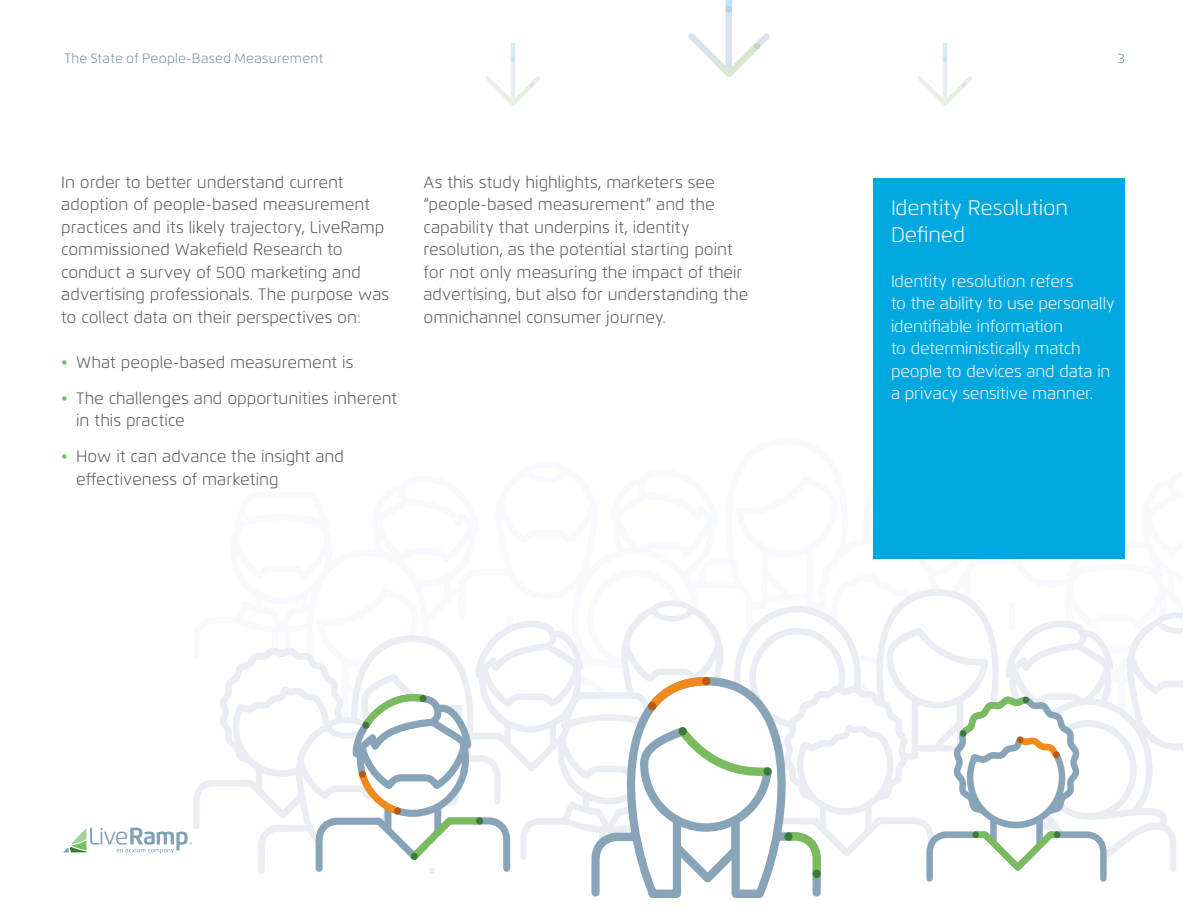
<style>
.page{position:relative;width:1188px;height:918px;background:#fff}
.page>*{position:absolute;margin:0;border:0;box-sizing:border-box;transform-origin:0 0}
.t1{font:300 21px/27px "Flexo";letter-spacing:-.01em;color:#fff}
.t2{font:300 16.5px/22.5px "Flexo";color:#54545a}
.t3{font:300 16.5px/22.5px "Flexo";letter-spacing:-.01em;color:#fff}
.t4{font:300 13.5px "Flexo";letter-spacing:.015em;color:#6e8fa1}
.s1{color:#73c06b}
</style>
<div class="page">
<div style="left:726px;top:0;width:6px;height:72px;background:#dbe3ea"></div>
<div style="left:726px;top:0;width:6px;height:9px;background:#bde4f5"></div>
<svg style="left:688px;top:27px;width:82px;height:50px"></svg>
<div style="left:726px;top:6px;width:6px;height:7px;background:#b7cee3;border-radius:50%"></div>
<hr style="left:511px;top:44px;width:4px;height:58px;background:#e7edf1">
<hr style="left:511px;top:44px;width:4px;height:16px;background:#d3edf8">
<svg style="left:486px;top:76px;width:54px;height:30px"></svg>
<svg style="left:511px;top:58px;width:4px;height:4px"></svg>
<hr style="left:943px;top:44px;width:4px;height:58px;background:#e7edf1">
<hr style="left:943px;top:44px;width:4px;height:16px;background:#d3edf8">
<svg style="left:918px;top:76px;width:54px;height:30px"></svg>
<svg style="left:943px;top:58px;width:4px;height:4px"></svg>
<svg style="left:63px;top:589px;width:1120px;height:309px"></svg>
<div style="left:873px;top:178px;width:252px;height:381px;background:#00a8e0"></div>
<p class="t4" style="left:64px;top:50px;width:261px">The State of People-Based Measurement</p>
<p class="t4" style="left:1118px;top:50px;width:9px">3</p>
<p class="t2" style="left:61px;top:171px;width:330px">In order to better understand current adoption of people-based measurement practices and its likely trajectory, LiveRamp commissioned Wakefield Research to conduct a survey of 500 marketing and advertising professionals. The purpose was to collect data on their perspectives on:</p>
<p class="t2" style="left:61px;top:351px;width:294px"><span class="s1">•</span> What people-based measurement is</p>
<p class="t2" style="left:76px;top:387px;width:323px;text-indent:-15px"><span class="s1">•</span> The challenges and opportunities inherent in this practice</p>
<p class="t2" style="left:76px;top:445px;width:269px;text-indent:-15px"><span class="s1">•</span> How it can advance the insight and effectiveness of marketing</p>
<p class="t2" style="left:423px;top:171px;width:326px">As this study highlights, marketers see “people-based measurement” and the capability that underpins it, identity resolution, as the potential starting point for not only measuring the impact of their advertising, but also for understanding the omnichannel consumer journey.</p>
<p class="t1" style="left:891px;top:194px;width:179px">Identity Resolution<br>Defined</p>
<p class="t3" style="left:891px;top:270px;width:225px">Identity resolution refers<br>to the ability to use personally identifiable information<br>to deterministically match people to devices and data in a privacy sensitive manner.</p>
</div>
